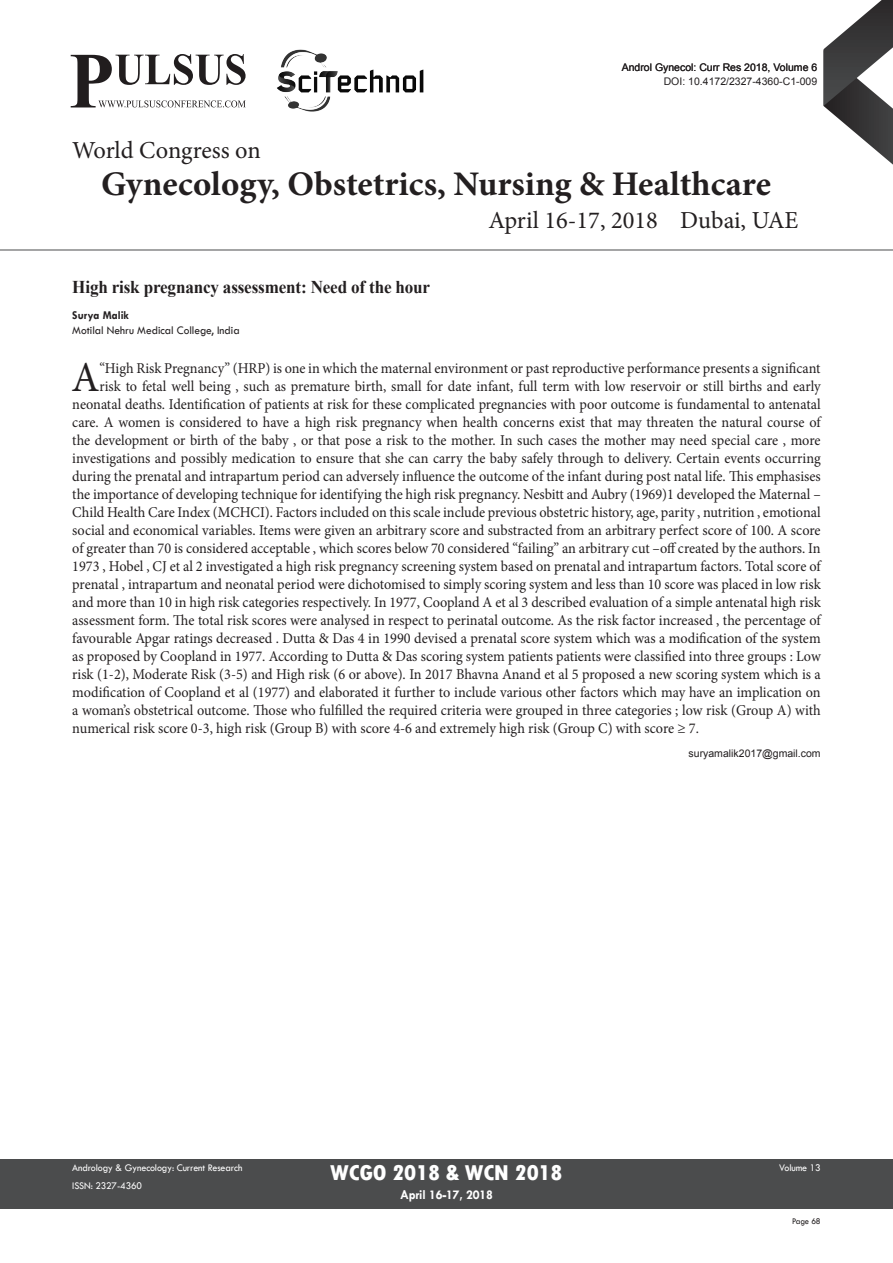
<style>
.page{position:relative;width:893px;height:1263px;background:#fff}
.page>*{position:absolute;margin:0;border:0;box-sizing:border-box;transform-origin:0 0}
.Abstract{font:42.75px "Minion Pro";color:#231f20;scale:.95 1}
.t1{font:700 34.5px "Minion Pro";color:#231f20}
.t2{font:24.45px "Minion Pro";color:#231f20}
.t3{font:800 condensed 22.5px "Tw Cen";letter-spacing:-.01em;color:#fff;scale:1.1 1}
.t4{font:700 18px "Times New Roman";letter-spacing:-.01em;color:#231f20;scale:.95 1}
.Abstract-2{font:15px "Minion Pro";color:#231f20;scale:.95 1}
.t5{font:700 13.5px "Tw Cen";letter-spacing:-.01em;color:#fff;scale:.95 1}
.Affiliation{font:12px "Tw Cen";color:#231f20;scale:.95 1}
.Name{font:700 12px "Tw Cen";color:#231f20;scale:.95 1}
.Biography{font:10.5px "Arial";color:#231f20}
.t6{font:10.5px "Tw Cen";letter-spacing:-.01em;color:#fff;scale:.95 1}
.t7{font:9px "Tw Cen";letter-spacing:-.02em;color:#231f20;scale:.95 1}
</style>
<div class="page">
<svg style="left:824px;top:0;width:69px;height:165px"></svg>
<div style="left:0;top:1159px;width:892px;height:49px;background:#4b4c4d"></div>
<hr style="left:0;top:250px;width:893px;height:1px;background:#4b4c4d">
<svg style="left:71px;top:54px;width:175px;height:53px"></svg>
<img style="left:277px;top:50px;width:146px;height:62px">
<h3 class="t2" style="left:72px;top:133px;width:190px">World Congress on</h3>
<p class="Biography" style="left:622px;top:60px;width:197px">Androl Gynecol: Curr Res 2018, Volume 6</p>
<p class="Biography" style="left:664px;top:75px;width:155px">DOI: 10.4172/2327-4360-C1-009</p>
<h2 class="t1" style="left:101px;top:160px;width:671px">Gynecology, Obstetrics, Nursing &amp; Healthcare</h2>
<h3 class="t2" style="left:488px;top:203px;width:311px">April 16-17, 2018 Dubai, UAE</h3>
<p class="t4" style="left:72px;top:275px;width:378px">High risk pregnancy assessment: Need of the hour</p>
<p class="Name" style="left:72px;top:308px;width:61px">Surya Malik</p>
<p class="Affiliation" style="left:72px;top:323px;width:178px">Motilal Nehru Medical College, India</p>
<p class="Abstract" style="left:71px;top:349px;width:31px">A</p>
<p class="Abstract-2" style="left:99px;top:358px;width:760px">“High Risk Pregnancy” (HRP) is one in which the maternal environment or past reproductive performance presents a significant</p>
<p class="Abstract-2" style="left:99px;top:376px;width:761px">risk to fetal well being , such as premature birth, small for date infant, full term with low reservoir or still births and early</p>
<p class="Abstract-2" style="left:72px;top:394px;width:789px">neonatal deaths. Identification of patients at risk for these complicated pregnancies with poor outcome is fundamental to antenatal</p>
<p class="Abstract-2" style="left:72px;top:412px;width:789px">care. A women is considered to have a high risk pregnancy when health concerns exist that may threaten the natural course of</p>
<p class="Abstract-2" style="left:72px;top:430px;width:789px">the development or birth of the baby , or that pose a risk to the mother. In such cases the mother may need special care , more</p>
<p class="Abstract-2" style="left:72px;top:448px;width:789px">investigations and possibly medication to ensure that she can carry the baby safely through to delivery. Certain events occurring</p>
<p class="Abstract-2" style="left:72px;top:466px;width:789px">during the prenatal and intrapartum period can adversely influence the outcome of the infant during post natal life. This emphasises</p>
<p class="Abstract-2" style="left:72px;top:484px;width:789px">the importance of developing technique for identifying the high risk pregnancy. Nesbitt and Aubry (1969)1 developed the Maternal –</p>
<p class="Abstract-2" style="left:72px;top:502px;width:789px">Child Health Care Index (MCHCI). Factors included on this scale include previous obstetric history, age, parity , nutrition , emotional</p>
<p class="Abstract-2" style="left:72px;top:520px;width:789px">social and economical variables. Items were given an arbitrary score and substracted from an arbitrary perfect score of 100. A score</p>
<p class="Abstract-2" style="left:72px;top:538px;width:789px">of greater than 70 is considered acceptable , which scores below 70 considered “failing” an arbitrary cut –off created by the authors. In</p>
<p class="Abstract-2" style="left:72px;top:556px;width:789px">1973 , Hobel , CJ et al 2 investigated a high risk pregnancy screening system based on prenatal and intrapartum factors. Total score of</p>
<p class="Abstract-2" style="left:72px;top:574px;width:789px">prenatal , intrapartum and neonatal period were dichotomised to simply scoring system and less than 10 score was placed in low risk</p>
<p class="Abstract-2" style="left:72px;top:592px;width:789px">and more than 10 in high risk categories respectively. In 1977, Coopland A et al 3 described evaluation of a simple antenatal high risk</p>
<p class="Abstract-2" style="left:72px;top:610px;width:789px">assessment form. The total risk scores were analysed in respect to perinatal outcome. As the risk factor increased , the percentage of</p>
<p class="Abstract-2" style="left:72px;top:628px;width:789px">favourable Apgar ratings decreased . Dutta &amp; Das 4 in 1990 devised a prenatal score system which was a modification of the system</p>
<p class="Abstract-2" style="left:72px;top:646px;width:789px">as proposed by Coopland in 1977. According to Dutta &amp; Das scoring system patients patients were classified into three groups : Low</p>
<p class="Abstract-2" style="left:72px;top:664px;width:789px">risk (1-2), Moderate Risk (3-5) and High risk (6 or above). In 2017 Bhavna Anand et al 5 proposed a new scoring system which is a</p>
<p class="Abstract-2" style="left:72px;top:682px;width:789px">modification of Coopland et al (1977) and elaborated it further to include various other factors which may have an implication on</p>
<p class="Abstract-2" style="left:72px;top:700px;width:789px">a woman’s obstetrical outcome. Those who fulfilled the required criteria were grouped in three categories ; low risk (Group A) with</p>
<p class="Abstract-2" style="left:72px;top:718px;width:661px">numerical risk score 0-3, high risk (Group B) with score 4-6 and extremely high risk (Group C) with score ≥ 7.</p>
<p class="Biography" style="left:689px;top:746px;width:134px">suryamalik2017@gmail.com</p>
<h3 class="t3" style="left:330px;top:1159px;width:213px">WCGO 2018 &amp; WCN 2018</h3>
<p class="t5" style="left:400px;top:1186px;width:99px">April 16-17, 2018</p>
<p class="t6" style="left:72px;top:1162px;width:181px">Andrology &amp; Gynecology: Current Research</p>
<p class="t6" style="left:779px;top:1162px;width:45px">Volume 13</p>
<p class="t6" style="left:72px;top:1179px;width:75px">ISSN: 2327-4360</p>
<p class="t7" style="left:792px;top:1215px;width:32px">Page 68</p>
</div>
